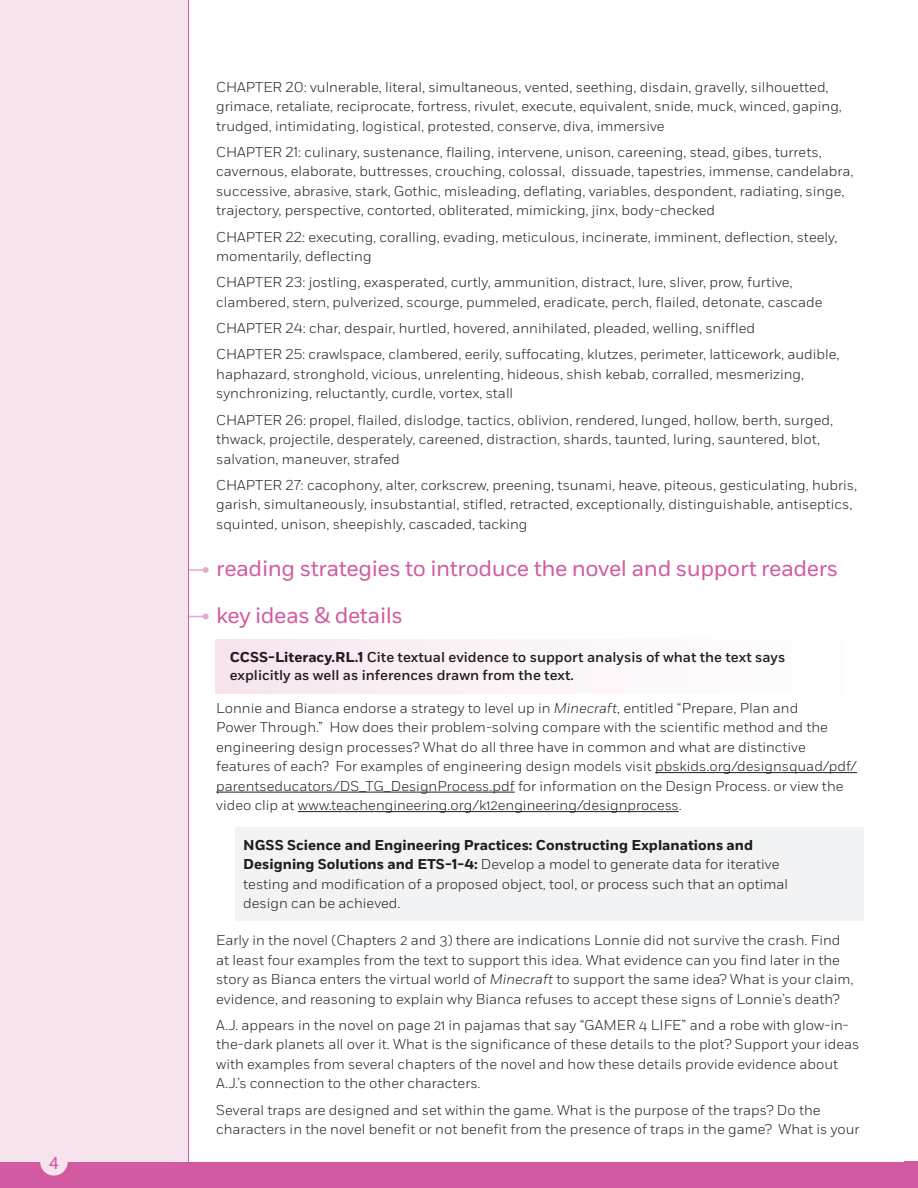
<style>
.page{position:relative;width:918px;height:1188px;background:#fff}
.page>*{position:absolute;margin:0;border:0;box-sizing:border-box;transform-origin:0 0}
.t1{font:22.5px/47.2px "Fort";letter-spacing:-.02em;color:#d25aa1}
.t2{font:18px "Akzidenz Grotesk BE";color:#d25aa1}
.t3{font:300 14.25px/19.5px "Fort";color:#231f20}
.t4{font:500 14.25px/18px "Fort";color:#231f20}
.s1{font-weight:700}
.s2{font-style:italic}
</style>
<div class="page">
<div style="left:0;top:0;width:188px;height:1167px;background:#f6e3ee"></div>
<div style="left:0;top:1162px;width:918px;height:26px;background:#d25aa1"></div>
<div style="left:40px;top:1148px;width:28px;height:28px;background:#f6e3ee;border-radius:50%"></div>
<hr style="left:188px;top:0;width:1px;height:1188px;background:#d25aa1">
<hr style="left:655px;top:772px;width:202px;height:1px;background:#231f20">
<hr style="left:216px;top:792px;width:299px;height:1px;background:#231f20">
<hr style="left:298px;top:811px;width:381px;height:1px;background:#231f20">
<div style="left:215px;top:639px;width:629px;height:54px;background:linear-gradient(to right,#f7e6f0,#fff)"></div>
<div style="left:235px;top:827px;width:628px;height:93px;background:#f2f3f4"></div>
<svg style="left:189px;top:567px;width:20px;height:6px"></svg>
<svg style="left:189px;top:614px;width:20px;height:6px"></svg>
<p class="t2" style="left:49px;top:1152px;width:12px">4</p>
<p class="t3" style="left:216px;top:77px;width:627px">CHAPTER 20: vulnerable, literal, simultaneous, vented, seething, disdain, gravelly, silhouetted, grimace, retaliate, reciprocate, fortress, rivulet, execute, equivalent, snide, muck, winced, gaping, trudged, intimidating, logistical, protested, conserve, diva, immersive</p>
<p class="t3" style="left:216px;top:142px;width:639px">CHAPTER 21: culinary, sustenance, flailing, intervene, unison, careening, stead, gibes, turrets, cavernous, elaborate, buttresses, crouching, colossal, dissuade, tapestries, immense, candelabra, successive, abrasive, stark, Gothic, misleading, deflating, variables, despondent, radiating, singe, trajectory, perspective, contorted, obliterated, mimicking, jinx, body-checked</p>
<p class="t3" style="left:216px;top:227px;width:623px">CHAPTER 22: executing, coralling, evading, meticulous, incinerate, imminent, deflection, steely, momentarily, deflecting</p>
<p class="t3" style="left:216px;top:273px;width:608px">CHAPTER 23: jostling, exasperated, curtly, ammunition, distract, lure, sliver, prow, furtive, clambered, stern, pulverized, scourge, pummeled, eradicate, perch, flailed, detonate, cascade</p>
<p class="t3" style="left:216px;top:315px;width:625px;line-height:26.2px">CHAPTER 24: char, despair, hurtled, hovered, annihilated, pleaded, welling, sniffled<br>CHAPTER 25: crawlspace, clambered, eerily, suffocating, klutzes, perimeter, latticework, audible,</p>
<p class="t3" style="left:216px;top:364px;width:589px">haphazard, stronghold, vicious, unrelenting, hideous, shish kebab, corralled, mesmerizing, synchronizing, reluctantly, curdle, vortex, stall</p>
<p class="t3" style="left:216px;top:410px;width:618px">CHAPTER 26: propel, flailed, dislodge, tactics, oblivion, rendered, lunged, hollow, berth, surged, thwack, projectile, desperately, careened, distraction, shards, taunted, luring, sauntered, blot, salvation, maneuver, strafed</p>
<p class="t3" style="left:216px;top:475px;width:642px">CHAPTER 27: cacophony, alter, corkscrew, preening, tsunami, heave, piteous, gesticulating, hubris, garish, simultaneously, insubstantial, stifled, retracted, exceptionally, distinguishable, antiseptics, squinted, unison, sheepishly, cascaded, tacking</p>
<h1 class="t1" style="left:216px;top:545px;width:624px">reading strategies to introduce the novel and support readers key ideas &amp; details</h1>
<p class="t4" style="left:230px;top:648px;width:557px"><span class="s1">CCSS-Literacy.RL.1</span> Cite textual evidence to support analysis of what the text says explicitly as well as inferences drawn from the text.</p>
<p class="t3" style="left:216px;top:698px;width:642px">Lonnie and Bianca endorse a strategy to level up in <span class="s2">Minecraft</span>, entitled “Prepare, Plan and<br>Power Through.” How does their problem-solving compare with the scientific method and the engineering design processes? What do all three have in common and what are distinctive features of each? For examples of engineering design models visit pbskids.org/designsquad/pdf/ parentseducators/DS_TG_DesignProcess.pdf for information on the Design Process. or view the video clip at www.teachengineering.org/k12engineering/designprocess.</p>
<p class="t3" style="left:243px;top:835px;width:546px"><span class="s1">NGSS Science and Engineering Practices: Constructing Explanations and Designing Solutions and ETS-1-4:</span> Develop a model to generate data for iterative testing and modification of a proposed object, tool, or process such that an optimal design can be achieved.</p>
<p class="t3" style="left:216px;top:931px;width:639px">Early in the novel (Chapters 2 and 3) there are indications Lonnie did not survive the crash. Find at least four examples from the text to support this idea. What evidence can you find later in the story as Bianca enters the virtual world of <span class="s2">Minecraft</span> to support the same idea? What is your claim, evidence, and reasoning to explain why Bianca refuses to accept these signs of Lonnie’s death?</p>
<p class="t3" style="left:216px;top:1015px;width:645px">A.J. appears in the novel on page 21 in pajamas that say “GAMER 4 LIFE” and a robe with glow-in&shy;the-dark planets all over it. What is the significance of these details to the plot? Support your ideas with examples from several chapters of the novel and how these details provide evidence about A.J.’s connection to the other characters.</p>
<p class="t3" style="left:216px;top:1100px;width:645px">Several traps are designed and set within the game. What is the purpose of the traps? Do the characters in the novel benefit or not benefit from the presence of traps in the game? What is your</p>
</div>
